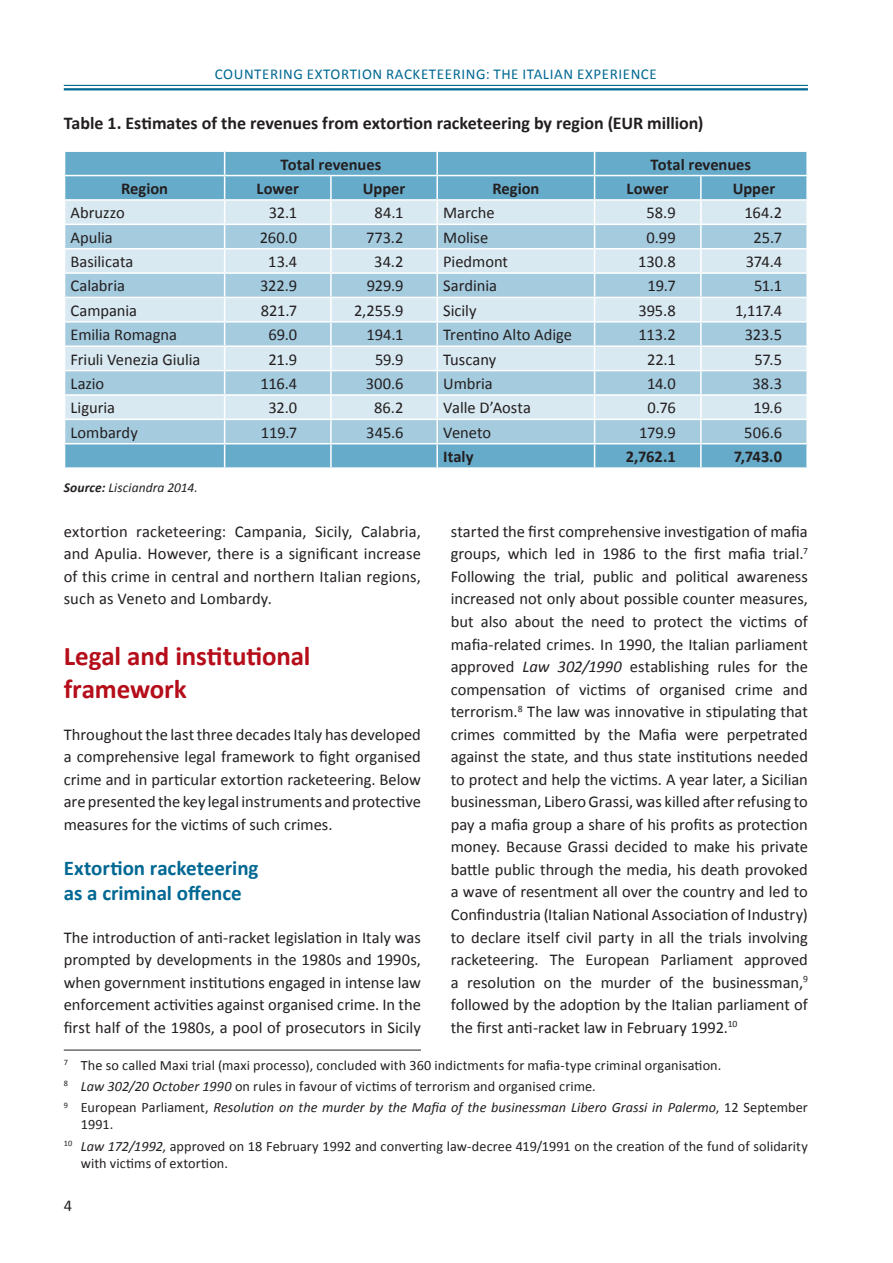
<style>
.page{position:relative;width:893px;height:1263px;background:#fff}
.page>*{position:absolute;margin:0;border:0;box-sizing:border-box;transform-origin:0 0}
.t1{font:700 27px/32.4px "Calibri";letter-spacing:-.005em;color:#b50e1a}
.t2{font:700 21px/25.2px "Calibri";letter-spacing:-.005em;color:#006893}
.t3{font:700 18px "Calibri";letter-spacing:-.005em;color:#231f20}
.t4{font:16.5px/22.5px "Calibri";letter-spacing:-.005em;color:#231f20;text-align:justify}
.t5{font:700 16.5px "Calibri";color:#231f20}
.t6{font:15px "Calibri";letter-spacing:.04em;color:#006893}
.t7{font:14.25px/21.3px "Calibri";letter-spacing:.005em;color:#231f20}
.t8{font:italic 13.5px "Calibri";letter-spacing:.005em;color:#231f20}
.s1{font-weight:700}
.s2{font-style:italic}
</style>
<div class="page">
<hr style="left:64px;top:85px;width:744px;height:1px;background:#006893">
<hr style="left:64px;top:88px;width:744px;height:2px;background:#006893">
<svg style="left:64px;top:151px;width:743px;height:316px"></svg>
<hr style="left:701px;top:443px;width:107px;height:1px;background:#fff">
<hr style="left:700px;top:444px;width:2px;height:23px;background:#fff">
<hr style="left:806px;top:444px;width:2px;height:23px;background:#fff">
<hr style="left:64px;top:1050px;width:357px;height:1px;background:#231f20">
<p class="t6" style="left:215px;top:65px;width:29px">counte</p>
<p class="t6" style="left:270px;top:65px;width:160px">ring extortion racketee</p>
<p class="t6" style="left:453px;top:65px;width:206px">ring: THE ITALIAN EXPERIENCE</p>
<p class="t3" style="left:64px;top:112px;width:641px">Table 1. Estimates of the revenues from extortion racketeering by region (EUR million)</p>
<p class="t5" style="left:281px;top:154px;width:102px">Total revenues</p>
<p class="t5" style="left:650px;top:154px;width:102px">Total revenues</p>
<p class="t5" style="left:121px;top:178px;width:49px">Region</p>
<p class="t5" style="left:257px;top:178px;width:44px">Lower</p>
<p class="t5" style="left:363px;top:178px;width:44px">Upper</p>
<p class="t5" style="left:492px;top:178px;width:49px">Region</p>
<p class="t5" style="left:627px;top:178px;width:44px">Lower</p>
<p class="t5" style="left:733px;top:178px;width:44px">Upper</p>
<p class="t4" style="left:71px;top:202px;width:56px">Abruzzo</p>
<p class="t4" style="left:269px;top:202px;width:30px">32.1</p>
<p class="t4" style="left:375px;top:202px;width:31px">84.1</p>
<p class="t4" style="left:443px;top:202px;width:53px">Marche</p>
<p class="t4" style="left:646px;top:202px;width:31px">58.9</p>
<p class="t4" style="left:744px;top:202px;width:39px">164.2</p>
<p class="t4" style="left:71px;top:226px;width:44px">Apulia</p>
<p class="t4" style="left:260px;top:226px;width:39px">260.0</p>
<p class="t4" style="left:366px;top:226px;width:39px">773.2</p>
<p class="t4" style="left:443px;top:226px;width:46px">Molise</p>
<p class="t4" style="left:647px;top:226px;width:31px">0.99</p>
<p class="t4" style="left:754px;top:226px;width:30px">25.7</p>
<p class="t4" style="left:71px;top:250px;width:64px">Basilicata</p>
<p class="t4" style="left:268px;top:250px;width:30px">13.4</p>
<p class="t4" style="left:374px;top:250px;width:31px">34.2</p>
<p class="t4" style="left:443px;top:250px;width:66px">Piedmont</p>
<p class="t4" style="left:638px;top:250px;width:39px">130.8</p>
<p class="t4" style="left:746px;top:250px;width:38px">374.4</p>
<p class="t4" style="left:71px;top:275px;width:56px">Calabria</p>
<p class="t4" style="left:260px;top:275px;width:39px">322.9</p>
<p class="t4" style="left:367px;top:275px;width:38px">929.9</p>
<p class="t4" style="left:443px;top:275px;width:55px">Sardinia</p>
<p class="t4" style="left:647px;top:275px;width:30px">19.7</p>
<p class="t4" style="left:754px;top:275px;width:30px">51.1</p>
<p class="t4" style="left:71px;top:299px;width:68px">Campania</p>
<p class="t4" style="left:261px;top:299px;width:38px">821.7</p>
<p class="t4" style="left:354px;top:299px;width:51px">2,255.9</p>
<p class="t4" style="left:443px;top:299px;width:35px">Sicily</p>
<p class="t4" style="left:638px;top:299px;width:39px">395.8</p>
<p class="t4" style="left:735px;top:299px;width:48px">1,117.4</p>
<p class="t4" style="left:71px;top:323px;width:108px">Emilia Romagna</p>
<p class="t4" style="left:269px;top:323px;width:30px">69.0</p>
<p class="t4" style="left:366px;top:323px;width:39px">194.1</p>
<p class="t4" style="left:443px;top:323px;width:130px">Trentino Alto Adige</p>
<p class="t4" style="left:638px;top:323px;width:39px">113.2</p>
<p class="t4" style="left:745px;top:323px;width:39px">323.5</p>
<p class="t4" style="left:71px;top:348px;width:131px">Friuli Venezia Giulia</p>
<p class="t4" style="left:269px;top:348px;width:30px">21.9</p>
<p class="t4" style="left:375px;top:348px;width:30px">59.9</p>
<p class="t4" style="left:443px;top:348px;width:55px">Tuscany</p>
<p class="t4" style="left:647px;top:348px;width:30px">22.1</p>
<p class="t4" style="left:754px;top:348px;width:29px">57.5</p>
<p class="t4" style="left:71px;top:372px;width:35px">Lazio</p>
<p class="t4" style="left:260px;top:372px;width:38px">116.4</p>
<p class="t4" style="left:366px;top:372px;width:39px">300.6</p>
<p class="t4" style="left:443px;top:372px;width:51px">Umbria</p>
<p class="t4" style="left:647px;top:372px;width:30px">14.0</p>
<p class="t4" style="left:752px;top:372px;width:31px">38.3</p>
<p class="t4" style="left:71px;top:397px;width:46px">Liguria</p>
<p class="t4" style="left:269px;top:397px;width:30px">32.0</p>
<p class="t4" style="left:374px;top:397px;width:31px">86.2</p>
<p class="t4" style="left:443px;top:397px;width:89px">Valle D’Aosta</p>
<p class="t4" style="left:648px;top:397px;width:30px">0.76</p>
<p class="t4" style="left:753px;top:397px;width:30px">19.6</p>
<p class="t4" style="left:71px;top:421px;width:69px">Lombardy</p>
<p class="t4" style="left:261px;top:421px;width:38px">119.7</p>
<p class="t4" style="left:366px;top:421px;width:39px">345.6</p>
<p class="t4" style="left:443px;top:421px;width:49px">Veneto</p>
<p class="t4" style="left:639px;top:421px;width:38px">179.9</p>
<p class="t4" style="left:744px;top:421px;width:39px">506.6</p>
<p class="t5" style="left:443px;top:446px;width:32px">Italy</p>
<p class="t5" style="left:626px;top:446px;width:52px">2,762.1</p>
<p class="t5" style="left:734px;top:446px;width:50px">7,743.0</p>
<p class="t8" style="left:64px;top:478px;width:136px"><span class="s1">Source:</span> Lisciandra 2014.</p>
<p class="t4" style="left:64px;top:520px;width:359px">extortion racketeering: Campania, Sicily, Calabria, and Apulia. However, there is a significant increase of this crime in central and northern Italian regions, such as Veneto and Lombardy.</p>
<h1 class="t1" style="left:64px;top:640px;width:248px">Legal and institutional framework</h1>
<p class="t4" style="left:64px;top:723px;width:359px">Throughout the last three decades Italy has developed a comprehensive legal framework to fight organised crime and in particular extortion racketeering. Below are presented the key legal instruments and protective measures for the victims of such crimes.</p>
<p class="t2" style="left:64px;top:855px;width:196px">Extortion racketeering as a criminal offence</p>
<p class="t4" style="left:64px;top:926px;width:359px">The introduction of anti-racket legislation in Italy was prompted by developments in the 1980s and 1990s, when government institutions engaged in intense law enforcement activities against organised crime. In the first half of the 1980s, a pool of prosecutors in Sicily</p>
<p class="t4" style="left:451px;top:520px;width:359px">started the first comprehensive investigation of mafia groups, which led in 1986 to the first mafia trial.<sup>7<br></sup>Following the trial, public and political awareness increased not only about possible counter measures, but also about the need to protect the victims of mafia-related crimes. In 1990, the Italian parliament approved <span class="s2">Law 302/1990</span> establishing rules for the compensation of victims of organised crime and terrorism.<sup>8</sup> The law was innovative in stipulating that crimes committed by the Mafia were perpetrated against the state, and thus state institutions needed to protect and help the victims. A year later, a Sicilian businessman, Libero Grassi, was killed after refusing to pay a mafia group a share of his profits as protection money. Because Grassi decided to make his private battle public through the media, his death provoked a wave of resentment all over the country and led to Confindustria (Italian National Association of Industry) to declare itself civil party in all the trials involving racketeering. The European Parliament approved a resolution on the murder of the businessman,<sup>9 </sup>followed by the adoption by the Italian parliament of the first anti-racket law in February 1992.<sup>10</sup></p>
<p class="t7" style="left:64px;top:1054px;width:746px"><sup>7</sup> The so called Maxi trial (maxi processo), concluded with 360 indictments for mafia-type criminal organisation.<br><sup>8</sup> <span class="s2">Law 302/20 October 1990</span> on rules in favour of victims of terrorism and organised crime.<br><sup>9</sup> European Parliament, <span class="s2">Resolution on the murder by the Mafia of the businessman Libero Grassi in Palermo</span>, 12 September</p>
<p class="t7" style="left:64px;top:1114px;width:746px;text-indent:17px">1991.<br><sup>10</sup> <span class="s2">Law 172/1992</span>, approved on 18 February 1992 and converting law-decree 419/1991 on the creation of the fund of solidarity</p>
<p class="t7" style="left:81px;top:1152px;width:149px">with victims of extortion.</p>
</div>
